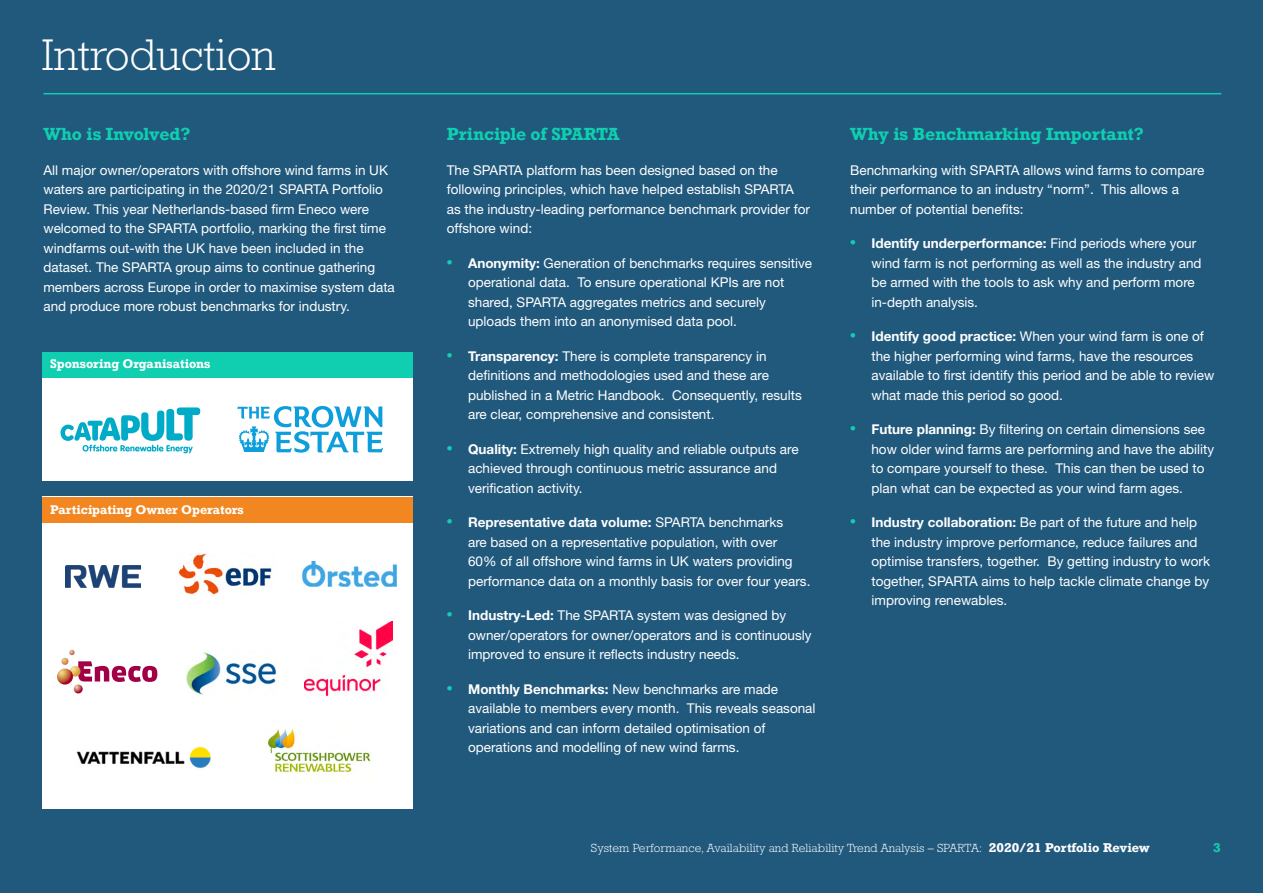
<style>
.page{position:relative;width:1263px;height:893px;background:#21597d}
.page>*{position:absolute;margin:0;border:0;box-sizing:border-box;transform-origin:0 0}
.t1{font:300 45px "Rockwell Std";color:#fff}
.t2{font:700 16.5px "Rockwell";letter-spacing:-.015em;color:#0fcfb0}
.t3{font:13.5px/19.5px "Helvetica Neue LT Std";color:#fff}
.t4{font:300 12px "Rockwell Std";letter-spacing:.01em;color:#fff}
.t5{font:700 12px "Rockwell";color:#0fcfb0}
.t6{font:700 11.85px "Rockwell";color:#fff}
.s1{font-family:"Rockwell";font-weight:700;font-size:15px;color:#0fcfb0}
.s2{font-weight:700}
.s3{font-family:"Rockwell";font-weight:700}
</style>
<div class="page">
<hr style="left:43px;top:93px;width:1178px;height:1px;background:#0fcfb0">
<div style="left:43px;top:376px;width:370px;height:104px;background:#fff"></div>
<div style="left:43px;top:497px;width:370px;height:312px;background:#fff"></div>
<div style="left:43px;top:352px;width:370px;height:25px;background:#0fcfb0"></div>
<svg style="left:238px;top:406px;width:145px;height:47px"></svg>
<svg style="left:61px;top:407px;width:139px;height:46px"></svg>
<img style="left:186px;top:652px;width:91px;height:43px">
<img style="left:76px;top:746px;width:135px;height:23px">
<img style="left:302px;top:561px;width:95px;height:26px">
<img style="left:304px;top:621px;width:89px;height:74px">
<img style="left:177px;top:553px;width:95px;height:41px">
<div style="left:43px;top:497px;width:370px;height:25px;background:#f28721"></div>
<img style="left:267px;top:729px;width:104px;height:46px">
<img style="left:66px;top:566px;width:74px;height:21px">
<svg style="left:57px;top:668px;width:16px;height:17px"></svg>
<svg style="left:61px;top:650px;width:96px;height:43px"></svg>
<h1 class="t1" style="left:42px;top:29px;width:235px">Introduction</h1>
<p class="t2" style="left:43px;top:123px;width:149px">Who is Involved?</p>
<p class="t3" style="left:43px;top:160px;width:353px">All major owner/operators with offshore wind farms in UK waters are participating in the 2020/21 SPARTA Portfolio Review. This year Netherlands-based firm Eneco were welcomed to the SPARTA portfolio, marking the first time windfarms out-with the UK have been included in the dataset. The SPARTA group aims to continue gathering members across Europe in order to maximise system data and produce more robust benchmarks for industry.</p>
<p class="t6" style="left:50px;top:356px;width:162px">Sponsoring Organisations</p>
<p class="t6" style="left:50px;top:502px;width:195px">Participating Owner Operators</p>
<p class="t2" style="left:447px;top:123px;width:174px">Principle of SPARTA</p>
<p class="t3" style="left:447px;top:160px;width:365px">The SPARTA platform has been designed based on the following principles, which have helped establish SPARTA as the industry-leading performance benchmark provider for offshore wind:</p>
<p class="t3" style="left:468px;top:253px;width:346px;text-indent:-21px"><span class="s1">•</span> <span class="s2">Anonymity:</span> Generation of benchmarks requires sensitive operational data. To ensure operational KPIs are not shared, SPARTA aggregates metrics and securely uploads them into an anonymised data pool.</p>
<p class="t3" style="left:468px;top:346px;width:335px;text-indent:-21px"><span class="s1">•</span> <span class="s2">Transparency:</span> There is complete transparency in definitions and methodologies used and these are published in a Metric Handbook. Consequently, results are clear, comprehensive and consistent.</p>
<p class="t3" style="left:468px;top:439px;width:332px;text-indent:-21px"><span class="s1">•</span> <span class="s2">Quality:</span> Extremely high quality and reliable outputs are achieved through continuous metric assurance and verification activity.</p>
<p class="t3" style="left:468px;top:512px;width:344px;text-indent:-21px"><span class="s1">•</span> <span class="s2">Representative data volume:</span> SPARTA benchmarks<br>are based on a representative population, with over<br>60% of all offshore wind farms in UK waters providing performance data on a monthly basis for over four years.</p>
<p class="t3" style="left:468px;top:605px;width:345px;text-indent:-21px"><span class="s1">•</span> <span class="s2">Industry-Led:</span> The SPARTA system was designed by owner/operators for owner/operators and is continuously improved to ensure it reflects industry needs.</p>
<p class="t3" style="left:468px;top:679px;width:349px;text-indent:-21px"><span class="s1">•</span> <span class="s2">Monthly Benchmarks:</span> New benchmarks are made available to members every month. This reveals seasonal variations and can inform detailed optimisation of operations and modelling of new wind farms.</p>
<p class="t2" style="left:850px;top:123px;width:295px">Why is Benchmarking Important?</p>
<p class="t3" style="left:850px;top:160px;width:356px">Benchmarking with SPARTA allows wind farms to compare their performance to an industry “norm”. This allows a number of potential benefits:</p>
<p class="t3" style="left:871px;top:233px;width:332px;text-indent:-21px"><span class="s1">•</span> <span class="s2">Identify underperformance:</span> Find periods where your wind farm is not performing as well as the industry and be armed with the tools to ask why and perform more in-depth analysis.</p>
<p class="t3" style="left:871px;top:326px;width:344px;text-indent:-21px"><span class="s1">•</span> <span class="s2">Identify good practice:</span> When your wind farm is one of the higher performing wind farms, have the resources available to first identify this period and be able to review what made this period so good.</p>
<p class="t3" style="left:871px;top:419px;width:344px;text-indent:-21px"><span class="s1">•</span> <span class="s2">Future planning:</span> By filtering on certain dimensions see how older wind farms are performing and have the ability to compare yourself to these. This can then be used to plan what can be expected as your wind farm ages.</p>
<p class="t3" style="left:871px;top:512px;width:340px;text-indent:-21px"><span class="s1">•</span> <span class="s2">Industry collaboration:</span> Be part of the future and help the industry improve performance, reduce failures and optimise transfers, together. By getting industry to work together, SPARTA aims to help tackle climate change by improving renewables.</p>
<p class="t4" style="left:591px;top:841px;width:561px">System Performance, Availability and Reliability Trend Analysis – SPARTA: <span class="s3">2020/21 Portfolio Review</span></p>
<p class="t5" style="left:1213px;top:840px;width:9px">3</p>
</div>
